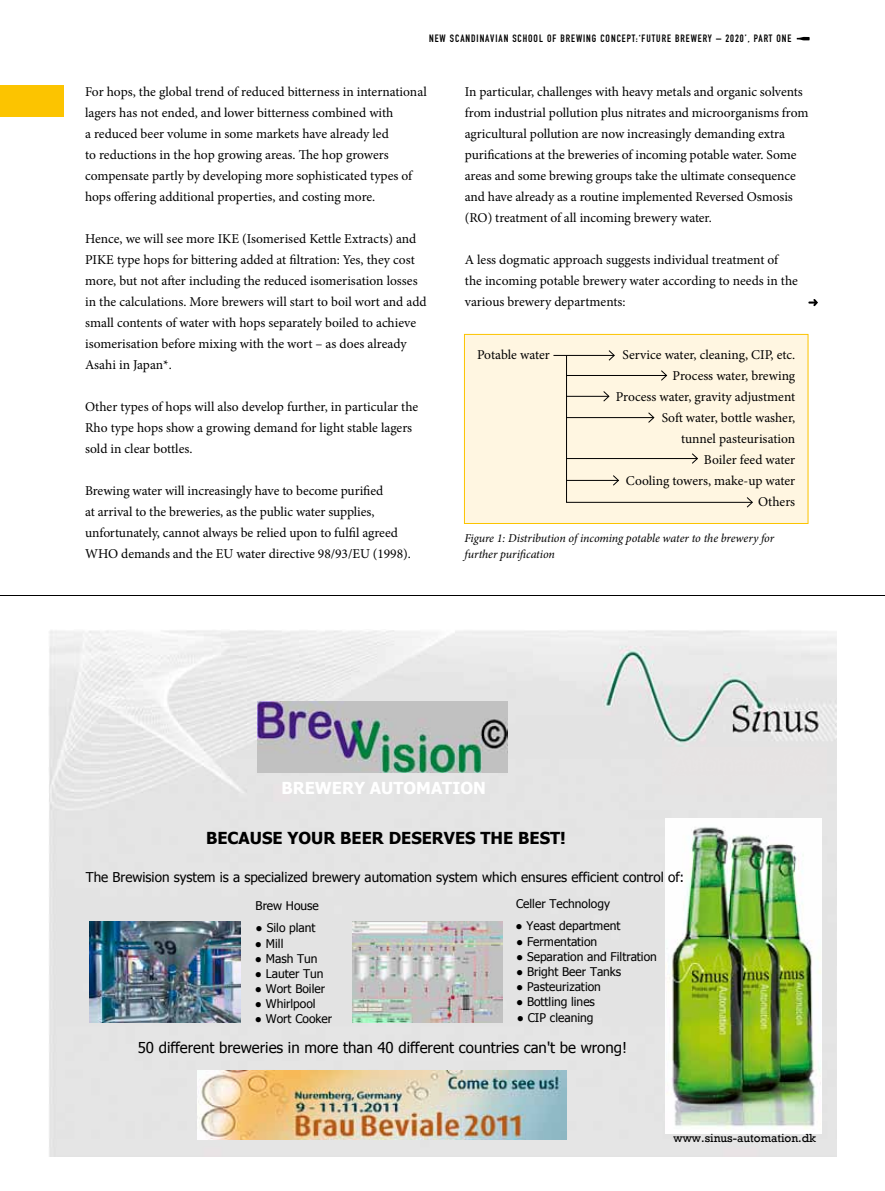
<style>
.page{position:relative;width:885px;height:1191px;background:#fff}
.page>*{position:absolute;margin:0;border:0;box-sizing:border-box;transform-origin:0 0}
.t1{font:700 16.5px "Tahoma";color:#000}
.t2{font:700 16.5px "Tahoma";color:#fff}
.t3{font:15px "Tahoma";color:#000}
.t4{font:13.5px/21px "Minion Pro";letter-spacing:-.005em;color:#000}
.t5{font:13.5px "Tahoma";color:#000}
.t6{font:12px "Tahoma";color:#000}
.t7{font:italic 12px/16.5px "Minion Pro";letter-spacing:-.01em;color:#000}
.t8{font:12px "Rockwell";color:#000}
.t9{font:10.5px "DIN Engschrift LT";letter-spacing:.09em;color:#000}
</style>
<div class="page">
<div style="left:0;top:85px;width:64px;height:32px;background:#fcc400"></div>
<svg style="left:796px;top:37px;width:13px;height:3px"></svg>
<hr style="left:0;top:595px;width:884px;height:1px;background:#000">
<div style="left:464px;top:334px;width:344px;height:190px;background:#fff6e1;border:1px solid #fcc400"></div>
<hr style="left:553px;top:355px;width:61px;height:1px;background:#000">
<svg style="left:565px;top:350px;width:188px;height:158px"></svg>
<img style="left:49px;top:630px;width:787px;height:526px">
<img style="left:665px;top:818px;width:156px;height:315px">
<img style="left:197px;top:1070px;width:369px;height:69px">
<div style="left:662px;top:747px;width:164px;height:48px;background:#e6e4e4"></div>
<img style="left:258px;top:701px;width:249px;height:71px">
<img style="left:90px;top:922px;width:150px;height:100px">
<img style="left:353px;top:921px;width:149px;height:101px">
<svg style="left:808px;top:299px;width:9px;height:7px"></svg>
<p class="t9" style="left:429px;top:32px;width:363px">NEW SCANDINAVIAN SCHOOL OF BREWING CONCEPT:‘FUTURE BREWERY – 2020’, PART ONE</p>
<p class="t4" style="left:85px;top:81px;width:343px">For hops, the global trend of reduced bitterness in international lagers has not ended, and lower bitterness combined with<br>a reduced beer volume in some markets have already led<br>to reductions in the hop growing areas. The hop growers compensate partly by developing more sophisticated types of hops offering additional properties, and costing more.</p>
<p class="t4" style="left:85px;top:228px;width:343px">Hence, we will see more IKE (Isomerised Kettle Extracts) and PIKE type hops for bittering added at filtration: Yes, they cost more, but not after including the reduced isomerisation losses in the calculations. More brewers will start to boil wort and add small contents of water with hops separately boiled to achieve isomerisation before mixing with the wort – as does already Asahi in Japan*.</p>
<p class="t4" style="left:85px;top:396px;width:335px">Other types of hops will also develop further, in particular the<br>Rho type hops show a growing demand for light stable lagers sold in clear bottles.</p>
<p class="t4" style="left:85px;top:480px;width:327px">Brewing water will increasingly have to become purified<br>at arrival to the breweries, as the public water supplies, unfortunately, cannot always be relied upon to fulfil agreed WHO demands and the EU water directive 98/93/EU (1998).</p>
<p class="t4" style="left:465px;top:81px;width:345px">In particular, challenges with heavy metals and organic solvents from industrial pollution plus nitrates and microorganisms from agricultural pollution are now increasingly demanding extra purifications at the breweries of incoming potable water. Some areas and some brewing groups take the ultimate consequence and have already as a routine implemented Reversed Osmosis (RO) treatment of all incoming brewery water.</p>
<p class="t4" style="left:465px;top:249px;width:334px">A less dogmatic approach suggests individual treatment of the incoming potable brewery water according to needs in the various brewery departments:</p>
<p class="t4" style="left:477px;top:344px;width:74px">Potable water</p>
<p class="t4" style="left:615px;top:344px;width:181px;text-align:right">Service water, cleaning, CIP, etc.<br>Process water, brewing<br>Process water, gravity adjustment<br>Soft water, bottle washer,<br>tunnel pasteurisation<br>Boiler feed water<br>Cooling towers, make-up water<br>Others</p>
<p class="t7" style="left:464px;top:529px;width:311px">Figure 1: Distribution of incoming potable water to the brewery for further purification</p>
<p class="t2" style="left:281px;top:776px;width:206px">BREWERY AUTOMATION</p>
<p class="t1" style="left:206px;top:826px;width:361px">BECAUSE YOUR BEER DESERVES THE BEST!</p>
<p class="t5" style="left:86px;top:867px;width:600px">The Brewision system is a specialized brewery automation system which ensures efficient control of:</p>
<p class="t6" style="left:255px;top:897px;width:65px">Brew House</p>
<p class="t6" style="left:255px;top:919px;width:61px">● Silo plant</p>
<p class="t6" style="left:255px;top:935px;width:30px">● Mill</p>
<p class="t6" style="left:255px;top:950px;width:64px">● Mash Tun</p>
<p class="t6" style="left:255px;top:965px;width:70px">● Lauter Tun</p>
<p class="t6" style="left:255px;top:980px;width:72px">● Wort Boiler</p>
<p class="t6" style="left:255px;top:995px;width:62px">● Whirlpool</p>
<p class="t6" style="left:255px;top:1010px;width:79px">● Wort Cooker</p>
<p class="t6" style="left:516px;top:896px;width:95px">Celler Technology</p>
<p class="t6" style="left:515px;top:917px;width:106px">● Yeast department</p>
<p class="t6" style="left:516px;top:933px;width:83px">● Fermentation</p>
<p class="t6" style="left:516px;top:948px;width:142px">● Separation and Filtration</p>
<p class="t6" style="left:516px;top:963px;width:107px">● Bright Beer Tanks</p>
<p class="t6" style="left:516px;top:978px;width:86px">● Pasteurization</p>
<p class="t6" style="left:516px;top:993px;width:80px">● Bottling lines</p>
<p class="t6" style="left:516px;top:1010px;width:78px">● CIP cleaning</p>
<p class="t3" style="left:138px;top:1037px;width:491px">50 different breweries in more than 40 different countries can't be wrong!</p>
<p class="t8" style="left:673px;top:1131px;width:144px">www.sinus-automation.dk</p>
</div>
